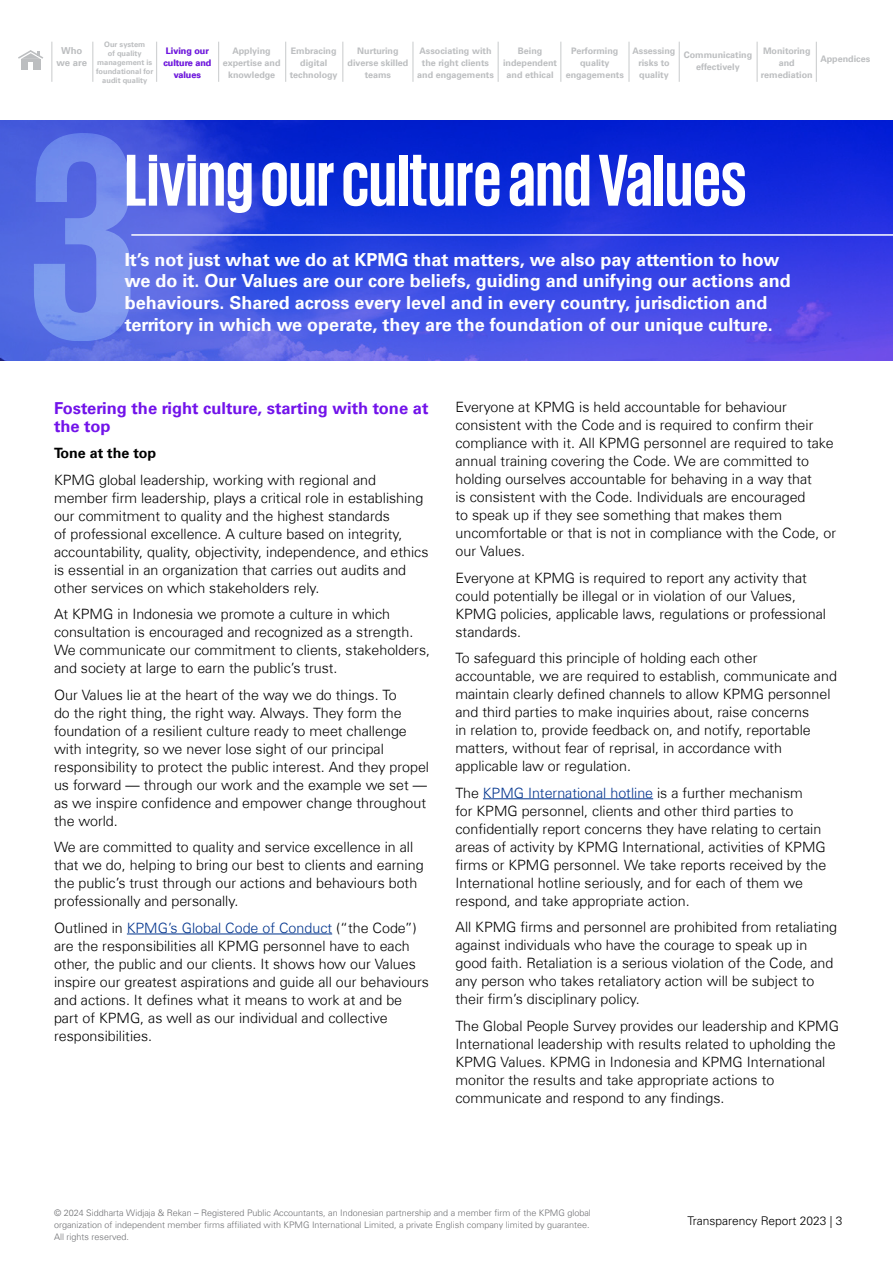
<style>
.page{position:relative;width:893px;height:1263px;background:#fff}
.page>*{position:absolute;margin:0;border:0;box-sizing:border-box;transform-origin:0 0}
.t1{font:700 300px "KPMG";color:#fff}
.t2{font:700 75px "KPMG";color:#fff}
.t3{font:700 18px/21.6px "Universfor KPMG";color:#fff}
.t4{font:700 16.5px/18px "Universfor KPMG";color:#7213ea}
.t5{font:300 14.25px/18px "Universfor KPMG";color:#000}
.t6{font:700 14.25px "Universfor KPMG";color:#000}
.t7{font:300 12px "Univers LT Std";color:#000}
.t8{font:700 9.6px/12px "Universfor KPMG";color:#bcbec0;text-align:center}
.t9{font:700 9px/12px "Universfor KPMG";color:#bcbec0;text-align:center}
.t10{font:300 9px/12px "Universfor KPMG";color:#6d6e71}
.t11{font:700 9px/12px "Universfor KPMG";color:#7213ea;text-align:center}
.t12{font:700 7.5px/9px "Universfor KPMG";color:#bcbec0;text-align:center}
.s1{color:#00338d}
</style>
<div class="page">
<svg style="left:18px;top:50px;width:25px;height:20px"></svg>
<hr style="left:51px;top:42px;width:1px;height:40px;background:#d1d3d4">
<hr style="left:92px;top:42px;width:1px;height:40px;background:#d1d3d4">
<hr style="left:156px;top:42px;width:1px;height:40px;background:#d1d3d4">
<hr style="left:218px;top:42px;width:1px;height:40px;background:#d1d3d4">
<hr style="left:285px;top:42px;width:1px;height:40px;background:#d1d3d4">
<hr style="left:342px;top:42px;width:1px;height:40px;background:#d1d3d4">
<hr style="left:412px;top:42px;width:2px;height:40px;background:#d1d3d4">
<hr style="left:498px;top:42px;width:1px;height:40px;background:#d1d3d4">
<hr style="left:560px;top:42px;width:1px;height:40px;background:#d1d3d4">
<hr style="left:628px;top:42px;width:2px;height:40px;background:#d1d3d4">
<hr style="left:679px;top:42px;width:1px;height:40px;background:#d1d3d4">
<hr style="left:756px;top:42px;width:2px;height:40px;background:#d1d3d4">
<hr style="left:816px;top:42px;width:1px;height:40px;background:#d1d3d4">
<svg style="left:1px;top:120px;width:892px;height:241px;background:#3345df"></svg>
<hr style="left:127px;top:933px;width:205px;height:1px;background:#00338d">
<hr style="left:483px;top:798px;width:170px;height:1px;background:#00338d">
<hr style="left:131px;top:234px;width:762px;height:2px;background:#fff">
<p class="t12" style="left:96px;top:40px;width:59px">Our system<br>of quality management is foundational for audit quality</p>
<p class="t8" style="left:57px;top:45px;width:32px">Who we are</p>
<p class="t9" style="left:223px;top:45px;width:59px">Applying expertise and knowledge</p>
<p class="t9" style="left:290px;top:45px;width:49px">Embracing digital technology</p>
<p class="t9" style="left:348px;top:45px;width:62px">Nurturing diverse skilled teams</p>
<p class="t9" style="left:417px;top:45px;width:78px">Associating with the right clients and engagements</p>
<p class="t9" style="left:503px;top:45px;width:56px">Being independent and ethical</p>
<p class="t9" style="left:566px;top:45px;width:60px">Performing quality engagements</p>
<p class="t9" style="left:633px;top:45px;width:44px">Assessing risks to quality</p>
<p class="t9" style="left:684px;top:49px;width:70px">Communicating effectively</p>
<p class="t9" style="left:761px;top:45px;width:53px">Monitoring and remediation</p>
<p class="t9" style="left:820px;top:53px;width:51px">Appendices</p>
<p class="t11" style="left:163px;top:45px;width:50px">Living our culture and values</p>
<h1 class="t1" style="left:27px;top:87px;width:113px">3</h1>
<h2 class="t2" style="left:125px;top:143px;width:623px">Living our culture and Values</h2>
<p class="t3" style="left:125px;top:249px;width:667px">It’s not just what we do at KPMG that matters, we also pay attention to how we do it. Our Values are our core beliefs, guiding and unifying our actions and behaviours. Shared across every level and in every country, jurisdiction and territory in which we operate, they are the foundation of our unique culture.</p>
<p class="t4" style="left:54px;top:399px;width:376px">Fostering the right culture, starting with tone at the top</p>
<p class="t6" style="left:54px;top:445px;width:104px">Tone at the top</p>
<p class="t5" style="left:54px;top:471px;width:376px">KPMG global leadership, working with regional and member firm leadership, plays a critical role in establishing our commitment to quality and the highest standards<br>of professional excellence. A culture based on integrity, accountability, quality, objectivity, independence, and ethics is essential in an organization that carries out audits and other services on which stakeholders rely.</p>
<p class="t5" style="left:54px;top:605px;width:378px">At KPMG in Indonesia we promote a culture in which consultation is encouraged and recognized as a strength.<br>We communicate our commitment to clients, stakeholders, and society at large to earn the public’s trust.</p>
<p class="t5" style="left:54px;top:686px;width:377px">Our Values lie at the heart of the way we do things. To<br>do the right thing, the right way. Always. They form the foundation of a resilient culture ready to meet challenge with integrity, so we never lose sight of our principal responsibility to protect the public interest. And they propel us forward — through our work and the example we set — as we inspire confidence and empower change throughout the world.</p>
<p class="t5" style="left:54px;top:838px;width:371px">We are committed to quality and service excellence in all that we do, helping to bring our best to clients and earning the public’s trust through our actions and behaviours both professionally and personally.</p>
<p class="t5" style="left:54px;top:919px;width:377px">Outlined in <span class="s1">KPMG’s Global Code of Conduct</span> (“the Code”) are the responsibilities all KPMG personnel have to each other, the public and our clients. It shows how our Values inspire our greatest aspirations and guide all our behaviours and actions. It defines what it means to work at and be part of KPMG, as well as our individual and collective responsibilities.</p>
<p class="t5" style="left:455px;top:398px;width:382px">Everyone at KPMG is held accountable for behaviour consistent with the Code and is required to confirm their compliance with it. All KPMG personnel are required to take annual training covering the Code. We are committed to holding ourselves accountable for behaving in a way that<br>is consistent with the Code. Individuals are encouraged<br>to speak up if they see something that makes them uncomfortable or that is not in compliance with the Code, or our Values.</p>
<p class="t5" style="left:455px;top:569px;width:372px">Everyone at KPMG is required to report any activity that could potentially be illegal or in violation of our Values, KPMG policies, applicable laws, regulations or professional standards.</p>
<p class="t5" style="left:455px;top:649px;width:383px">To safeguard this principle of holding each other accountable, we are required to establish, communicate and maintain clearly defined channels to allow KPMG personnel and third parties to make inquiries about, raise concerns<br>in relation to, provide feedback on, and notify, reportable matters, without fear of reprisal, in accordance with applicable law or regulation.</p>
<p class="t5" style="left:455px;top:784px;width:372px">The <span class="s1">KPMG International hotline</span> is a further mechanism<br>for KPMG personnel, clients and other third parties to confidentially report concerns they have relating to certain areas of activity by KPMG International, activities of KPMG firms or KPMG personnel. We take reports received by the International hotline seriously, and for each of them we respond, and take appropriate action.</p>
<p class="t5" style="left:455px;top:918px;width:383px">All KPMG firms and personnel are prohibited from retaliating against individuals who have the courage to speak up in good faith. Retaliation is a serious violation of the Code, and any person who takes retaliatory action will be subject to their firm’s disciplinary policy.</p>
<p class="t5" style="left:455px;top:1017px;width:385px">The Global People Survey provides our leadership and KPMG International leadership with results related to upholding the KPMG Values. KPMG in Indonesia and KPMG International monitor the results and take appropriate actions to communicate and respond to any findings.</p>
<p class="t10" style="left:54px;top:1206px;width:538px">© 2024 Siddharta Widjaja &amp; Rekan – Registered Public Accountants, an Indonesian partnership and a member firm of the KPMG global organization of independent member firms affiliated with KPMG International Limited, a private English company limited by guarantee.<br>All rights reserved.</p>
<p class="t7" style="left:687px;top:1213px;width:157px">Transparency Report 2023 | 3</p>
</div>
